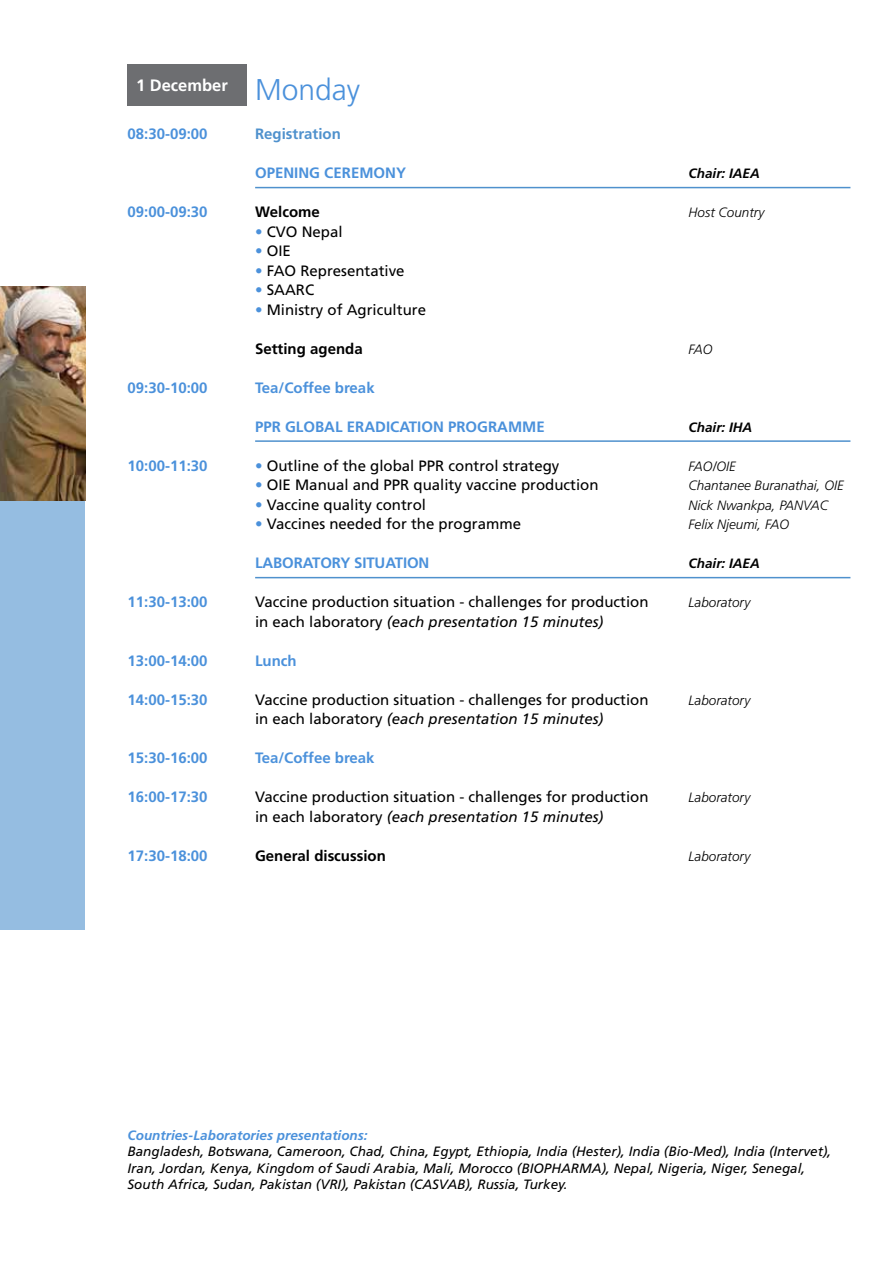
<style>
.page{position:relative;width:893px;height:1263px;background:#fff}
.page>*{position:absolute;margin:0;border:0;box-sizing:border-box;transform-origin:0 0}
.t1{font:700 16.5px "Frutiger LT Std";color:#fff}
.t2{font:15px "Frutiger LT Std";color:#000}
.t3{font:700 15px "Frutiger LT Std";color:#4b91db}
.t4{font:italic 15px "Frutiger LT Std";color:#000}
.t5{font:700 15px "Frutiger LT Std";color:#000}
.t6{font:700 15px "Frutiger LT Std";color:#4f91cd}
.t7{font:italic 13.5px/16.2px "Frutiger LT Std";color:#000}
.t8{font:italic 300 13.5px "Frutiger LT Std";color:#000}
.t9{font:italic 700 13.5px "Frutiger LT Std";color:#4b91db}
.t10{font:italic 700 13.5px "Frutiger LT Std";color:#000}
.s1{font-weight:300;font-size:30px;color:#4b91db}
.s2{color:#4b91db}
.s3{font-style:normal}
</style>
<div class="page">
<img style="left:0;top:287px;width:85px;height:214px">
<div style="left:0;top:501px;width:85px;height:428px;background:#95bde1"></div>
<div style="left:128px;top:64px;width:119px;height:42px;background:#6d6e71"></div>
<hr style="left:255px;top:187px;width:595px;height:1px;background:#4f91cd">
<hr style="left:255px;top:440px;width:595px;height:2px;background:#4f91cd">
<hr style="left:255px;top:577px;width:595px;height:1px;background:#4f91cd">
<p class="t1" style="left:136px;top:76px;width:226px">1 December <span class="s1">Monday</span></p>
<p class="t3" style="left:128px;top:125px;width:82px">08:30-09:00</p>
<p class="t6" style="left:255px;top:125px;width:87px">Registration</p>
<p class="t3" style="left:255px;top:164px;width:152px">Opening Ceremony</p>
<p class="t10" style="left:689px;top:166px;width:73px">Chair: IAEA</p>
<p class="t3" style="left:128px;top:203px;width:82px">09:00-09:30</p>
<p class="t5" style="left:255px;top:203px;width:66px">Welcome</p>
<p class="t8" style="left:689px;top:205px;width:78px">Host Country</p>
<p class="t2" style="left:255px;top:223px;width:89px"><span class="s2">•</span> CVO Nepal</p>
<p class="t2" style="left:255px;top:242px;width:37px"><span class="s2">•</span> OIE</p>
<p class="t2" style="left:255px;top:262px;width:151px"><span class="s2">•</span> FAO Representative</p>
<p class="t2" style="left:255px;top:281px;width:61px"><span class="s2">•</span> SAARC</p>
<p class="t2" style="left:255px;top:301px;width:172px"><span class="s2">•</span> Ministry of Agriculture</p>
<p class="t5" style="left:255px;top:340px;width:109px">Setting agenda</p>
<p class="t8" style="left:689px;top:341px;width:26px">FAO</p>
<p class="t3" style="left:128px;top:379px;width:82px">09:30-10:00</p>
<p class="t3" style="left:255px;top:379px;width:121px">Tea/Coffee break</p>
<p class="t3" style="left:255px;top:418px;width:204px">PPR Global Eradication Pro</p>
<p class="t3" style="left:477px;top:418px;width:69px">gramme</p>
<p class="t10" style="left:689px;top:419px;width:65px">Chair: IHA</p>
<p class="t3" style="left:128px;top:457px;width:82px">10:00-11:30</p>
<p class="t2" style="left:255px;top:457px;width:306px"><span class="s2">•</span> Outline of the global PPR control strategy</p>
<p class="t8" style="left:689px;top:458px;width:49px">FAO/OIE</p>
<p class="t2" style="left:255px;top:476px;width:345px"><span class="s2">•</span> OIE Manual and PPR quality vaccine production</p>
<p class="t8" style="left:689px;top:478px;width:157px">Chantanee Buranathai, OIE</p>
<p class="t2" style="left:255px;top:496px;width:172px"><span class="s2">•</span> Vaccine quality control</p>
<p class="t8" style="left:689px;top:497px;width:141px">Nick Nwankpa, PANVAC</p>
<p class="t2" style="left:255px;top:515px;width:267px"><span class="s2">•</span> Vaccines needed for the programme</p>
<p class="t8" style="left:689px;top:517px;width:102px">Felix Njeumi, FAO</p>
<p class="t3" style="left:255px;top:554px;width:176px">Laboratory situation</p>
<p class="t10" style="left:689px;top:556px;width:73px">Chair: IAEA</p>
<p class="t3" style="left:128px;top:593px;width:82px">11:30-13:00</p>
<p class="t2" style="left:255px;top:593px;width:395px">Vaccine production situation - challenges for production</p>
<p class="t8" style="left:689px;top:595px;width:63px">Laboratory</p>
<p class="t4" style="left:255px;top:613px;width:350px"><span class="s3">in each laboratory</span> (each presentation 15 minutes)</p>
<p class="t3" style="left:128px;top:652px;width:109px">13:00-14:00 L</p>
<p class="t3" style="left:263px;top:652px;width:36px">unch</p>
<p class="t3" style="left:128px;top:691px;width:82px">14:00-15:30</p>
<p class="t2" style="left:255px;top:691px;width:395px">Vaccine production situation - challenges for production</p>
<p class="t8" style="left:689px;top:692px;width:63px">Laboratory</p>
<p class="t4" style="left:255px;top:710px;width:350px"><span class="s3">in each laboratory</span> (each presentation 15 minutes)</p>
<p class="t3" style="left:128px;top:749px;width:82px">15:30-16:00</p>
<p class="t3" style="left:255px;top:749px;width:121px">Tea/Coffee break</p>
<p class="t3" style="left:128px;top:788px;width:82px">16:00-17:30</p>
<p class="t2" style="left:255px;top:788px;width:395px">Vaccine production situation - challenges for production</p>
<p class="t8" style="left:689px;top:790px;width:63px">Laboratory</p>
<p class="t4" style="left:255px;top:808px;width:350px"><span class="s3">in each laboratory</span> (each presentation 15 minutes)</p>
<p class="t3" style="left:128px;top:847px;width:82px">17:30-18:00</p>
<p class="t5" style="left:255px;top:847px;width:132px">General discussion</p>
<p class="t8" style="left:689px;top:848px;width:63px">Laboratory</p>
<p class="t9" style="left:128px;top:1127px;width:242px">Countries-Laboratories presentations:</p>
<p class="t7" style="left:128px;top:1144px;width:705px">Bangladesh, Botswana, Cameroon, Chad, China, Egypt, Ethiopia, India (Hester), India (Bio-Med), India (Intervet),<br>Iran, Jordan, Kenya, Kingdom of Saudi Arabia, Mali, Morocco (BIOPHARMA), Nepal, Nigeria, Niger, Senegal,<br>South Africa, Sudan, Pakistan (VRI), Pakistan (CASVAB), Russia, Turkey.</p>
</div>
